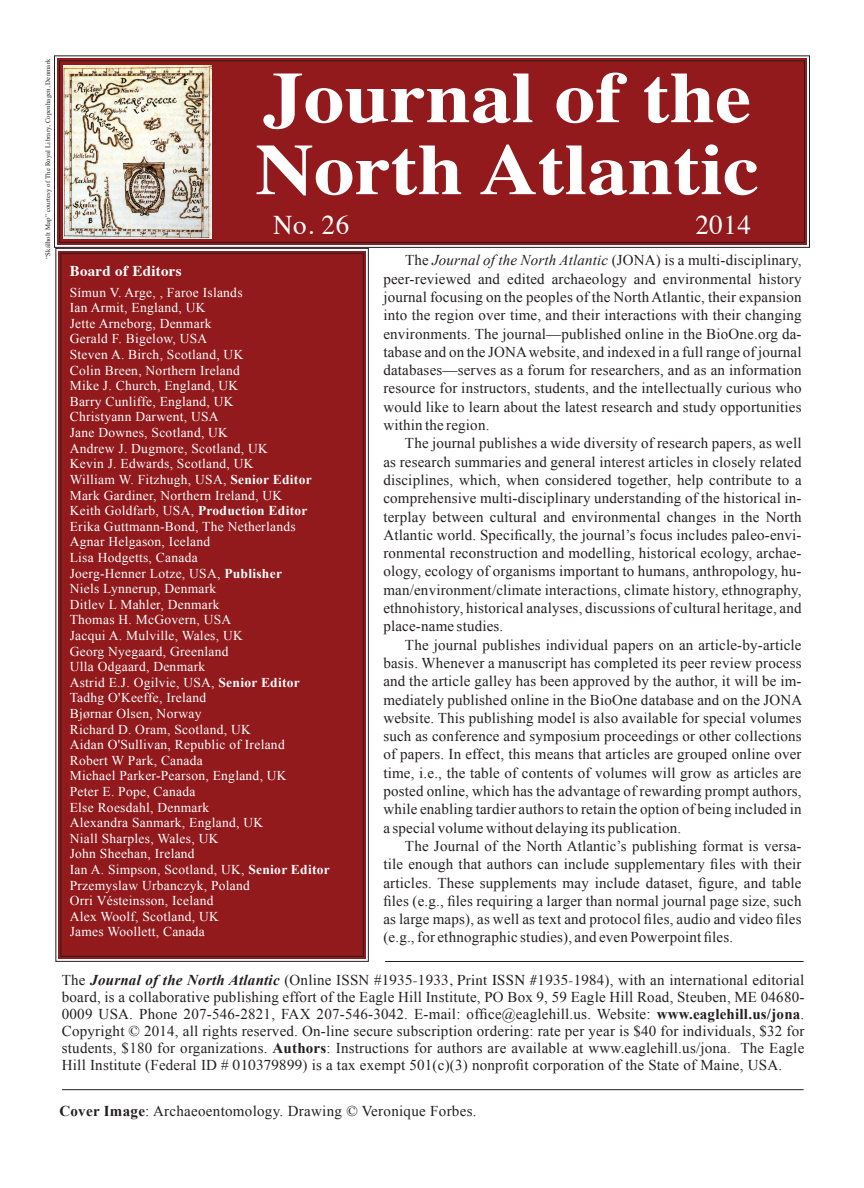
<style>
.page{position:relative;width:864px;height:1188px;background:#fff}
.page>*{position:absolute;margin:0;border:0;box-sizing:border-box;transform-origin:0 0}
.t1{font:700 72px/72px "Times";color:#fff;scale:1.13 1}
.t2{font:27px "Times";letter-spacing:.02em;color:#fff}
.t3{font:15px/18.3px "Times New Roman";letter-spacing:.01em;color:#231f20;text-align:justify}
.t4{font:700 15px "Times";letter-spacing:.02em;color:#fff}
.t5{font:13.5px/15.6px "Times New Roman";letter-spacing:.02em;color:#fff}
.t6{font:6.75px "Times";letter-spacing:.02em;color:#231f20}
.s1{font-weight:700}
.s2{font-style:italic}
.s3{font-weight:700;font-style:italic}
.s4{font-family:"Times"}
</style>
<div class="page">
<div style="left:54px;top:55px;width:756px;height:193px;background:#92191c"></div>
<div style="left:59px;top:60px;width:746px;height:183px;border:1px solid #231f20"></div>
<div style="left:55px;top:247px;width:314px;height:715px;background:#92191c"></div>
<img style="left:63px;top:65px;width:148px;height:174px">
<hr style="left:62px;top:1089px;width:742px;height:1px;background:#231f20">
<hr style="left:385px;top:961px;width:419px;height:1px;background:#231f20">
<p class="t6" style="left:41px;top:259px;width:202px;rotate:-90deg">“Skálholt Map” courtesy of The Royal Library, Copenhagen, Denmark</p>
<h1 class="t1" style="left:255px;top:54px;width:447px">Journal of the<br>North Atlantic</h1>
<h2 class="t2" style="left:273px;top:199px;width:78px">No. 26</h2>
<h2 class="t2" style="left:695px;top:199px;width:57px">2014</h2>
<p class="t4" style="left:70px;top:256px;width:114px">Board of Editors</p>
<p class="t5" style="left:70px;top:284px;width:262px">Símun V. Arge, , Faroe Islands<br>Ian Armit, England, UK<br>Jette Arneborg, Denmark<br>Gerald F. Bigelow, USA<br>Steven A. Birch, Scotland, UK<br>Colin Breen, Northern Ireland<br>Mike J. Church, England, UK<br>Barry Cunliffe, England, UK<br>Christyann Darwent, USA<br>Jane Downes, Scotland, UK<br>Andrew J. Dugmore, Scotland, UK<br>Kevin J. Edwards, Scotland, UK<br>William W. Fitzhugh, USA, <span class="s1">Senior Editor<br></span>Mark Gardiner, Northern Ireland, UK<br>Keith Goldfarb, USA, <span class="s1">Production Editor<br></span>Erika Guttmann-Bond, The Netherlands<br>Agnar Helgason, Iceland<br>Lisa Hodgetts, Canada<br>Joerg-Henner Lotze, USA, <span class="s1">Publisher<br></span>Niels Lynnerup, Denmark<br>Ditlev L Mahler, Denmark<br>Thomas H. McGovern, USA<br>Jacqui A. Mulville, Wales, UK<br>Georg Nyegaard, Greenland<br>Ulla Odgaard, Denmark<br>Astrid E.J. Ogilvie, USA, <span class="s1">Senior Editor<br></span>Tadhg O'Keeffe, Ireland<br>Bjørnar Olsen, Norway<br>Richard D. Oram, Scotland, UK<br>Aidan O'Sullivan, Republic of Ireland<br>Robert W Park, Canada<br>Michael Parker-Pearson, England, UK<br>Peter E. Pope, Canada<br>Else Roesdahl, Denmark<br>Alexandra Sanmark, England, UK<br>Niall Sharples, Wales, UK<br>John Sheehan, Ireland<br>Ian A. Simpson, Scotland, UK, <span class="s1">Senior Editor<br></span>Przemyslaw Urbanczyk, Poland<br>Orri Vésteinsson, Iceland<br>Alex Woolf, Scotland, UK<br>James Woollett, Canada</p>
<p class="t3" style="left:383px;top:251px;width:420px;text-indent:22px">The <span class="s2">Journal of the North Atlantic</span> (JONA) is a multi-disciplinary, peer-reviewed and edited archaeology and environmental history journal focusing on the peoples of the North Atlantic, their expansion into the region over time, and their interactions with their changing environments. The journal—published online in the BioOne.org da&shy;tabase and on the JONA website, and indexed in a full range of journal databases—serves as a forum for researchers, and as an information resource for instructors, students, and the intellectually curious who would like to learn about the latest research and study opportunities within the region.</p>
<p class="t3" style="left:383px;top:434px;width:420px;text-indent:22px">The journal publishes a wide diversity of research papers, as well as research summaries and general interest articles in closely related disciplines, which, when considered together, help contribute to a comprehensive multi-disciplinary understanding of the historical in&shy;terplay between cultural and environmental changes in the North Atlantic world. Specifically, the journal’s focus includes paleo-envi&shy;ronmental reconstruction and modelling, historical ecology, archae&shy;ology, ecology of organisms important to humans, anthropology, hu&shy;man/environment/climate interactions, climate history, ethnography, ethnohistory, historical analyses, discussions of cultural heritage, and place-name studies.</p>
<p class="t3" style="left:383px;top:635px;width:421px;text-indent:22px">The journal publishes individual papers on an article-by-article basis. Whenever a manuscript has completed its peer review process and the article galley has been approved by the author, it will be im&shy;mediately published online in the BioOne database and on the JONA website. This publishing model is also available for special volumes such as conference and symposium proceedings or other collections of papers. In effect, this means that articles are grouped online over time, i.e., the table of contents of volumes will grow as articles are posted online, which has the advantage of rewarding prompt authors, while enabling tardier authors to retain the option of being included in a special volume without delaying its publication.</p>
<p class="t3" style="left:383px;top:837px;width:420px;text-indent:22px">The Journal of the North Atlantic’s publishing format is versa&shy;tile enough that authors can include supplementary files with their articles. These supplements may include dataset, figure, and table files (e.g., files requiring a larger than normal journal page size, such as large maps), as well as text and protocol files, audio and video files (e.g., for ethnographic studies), and even Powerpoint files.</p>
<p class="t3" style="left:62px;top:971px;width:744px;line-height:17.1px">The <span class="s3">Journal of the North Atlantic</span> (Online ISSN #<span class="s4">1935-1933, Print ISSN #1935-1984</span>), with an international editorial board, is a collaborative publishing effort of the Eagle Hill Institute, PO Box 9, 59 Eagle Hill Road, Steuben, ME 04680- 0009 USA. Phone 207-546-2821, FAX 207-546-3042. E-mail: office@eaglehill.us. Website: <span class="s1">www.eaglehill.us/jona</span>.<br>Copyright © 2014, all rights reserved. On-line secure subscription ordering: rate per year is $40 for individuals, $32 for students, $180 for organizations. <span class="s1">Authors</span>: Instructions for authors are available at www.eaglehill.us/jona. The Eagle Hill Institute (Federal ID # <span class="s4">010379899</span>) is a tax exempt 501(c)(3) nonprofit corporation of the State of Maine, USA.</p>
<p class="t3" style="left:59px;top:1102px;width:419px"><span class="s1">Cover Image</span>: Archaeoentomology. Drawing © Veronique Forbes.</p>
</div>
